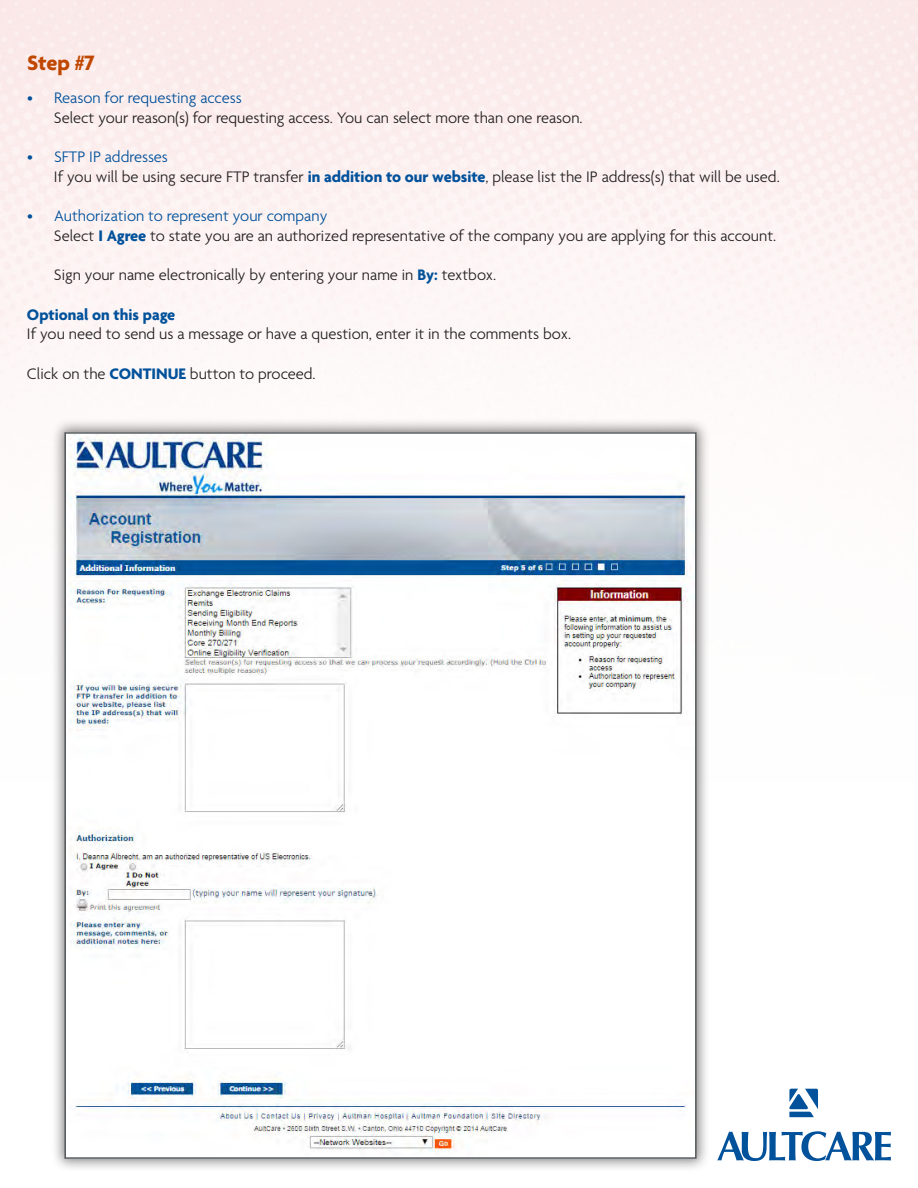
<style>
.page{position:relative;width:918px;height:1188px;background:#fff}
.page>*{position:absolute;margin:0;border:0;box-sizing:border-box;transform-origin:0 0}
.t1{font:700 22.5px "Agenda";color:#c04700}
.t2{font:300 16.5px "Agenda";color:#231f20}
.t3{font:300 16.5px "Agenda";color:#01519b}
.t4{font:700 16.5px "Agenda";color:#01519b}
.s1{font-weight:700;color:#01519b}
</style>
<div class="page">
<div style="left:51px;top:418px;width:659px;height:755px;background:#231f20;opacity:.55"></div>
<img style="left:67px;top:435px;width:627px;height:721px">
<svg style="left:789px;top:1089px;width:29px;height:28px"></svg>
<svg style="left:717px;top:1131px;width:174px;height:30px"></svg>
<p class="t1" style="left:27px;top:51px;width:69px">Step #7</p>
<p class="t3" style="left:27px;top:89px;width:216px">• Reason for requesting access</p>
<p class="t2" style="left:54px;top:109px;width:530px">Select your reason(s) for requesting access. You can select more than one reason.</p>
<p class="t3" style="left:27px;top:148px;width:142px">• SFTP IP addresses</p>
<p class="t2" style="left:54px;top:168px;width:727px">If you will be using secure FTP transfer <span class="s1">in addition to our website</span>, please list the IP address(s) that will be used.</p>
<p class="t3" style="left:27px;top:207px;width:302px">• Authorization to represent your company</p>
<p class="t2" style="left:54px;top:227px;width:724px">Select <span class="s1">I Agree</span> to state you are an authorized representative of the company you are applying for this account.</p>
<p class="t2" style="left:54px;top:266px;width:444px">Sign your name electronically by entering your name in <span class="s1">By:</span> textbox.</p>
<p class="t4" style="left:27px;top:306px;width:150px">Optional on this page</p>
<p class="t2" style="left:27px;top:325px;width:546px">If you need to send us a message or have a question, enter it in the comments box.</p>
<p class="t2" style="left:27px;top:365px;width:290px">Click on the <span class="s1">CONTINUE</span> button to proceed.</p>
</div>
